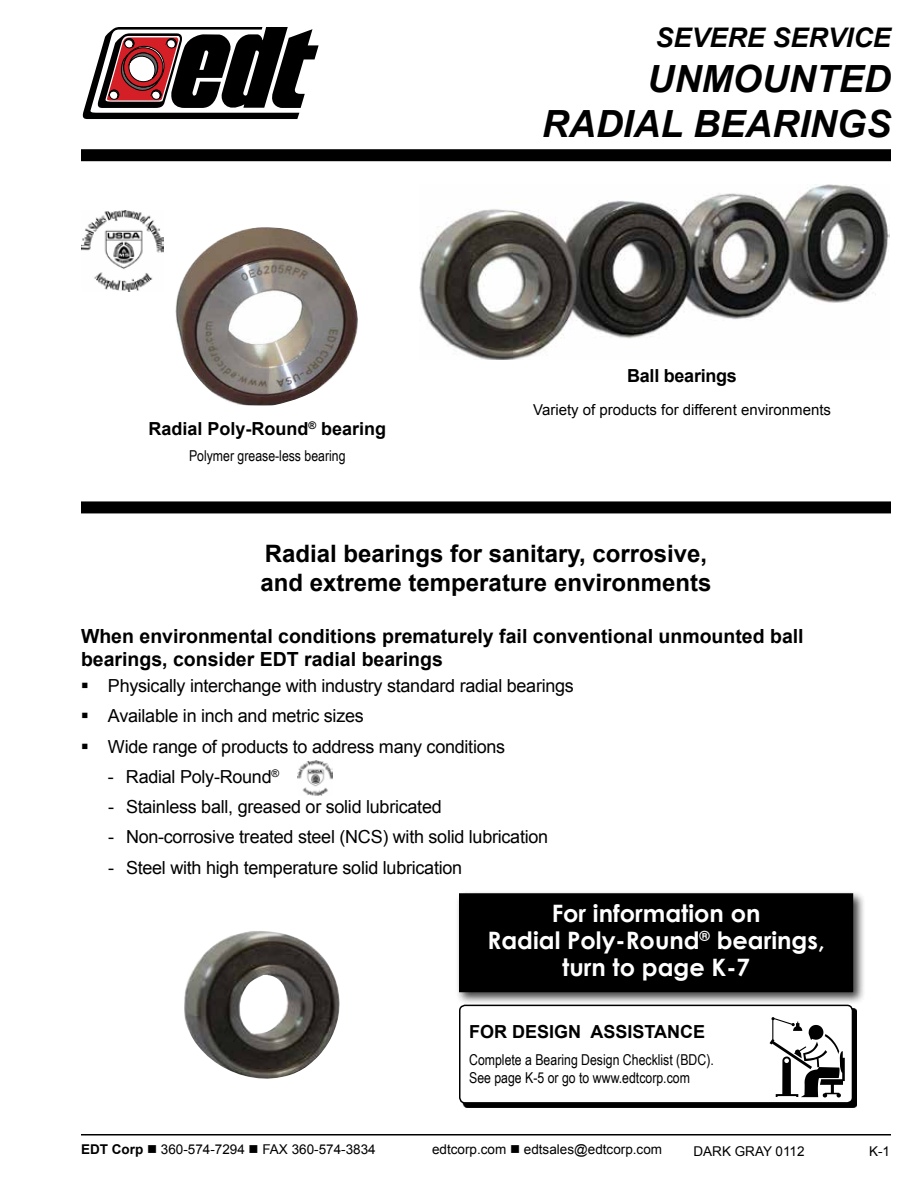
<style>
.page{position:relative;width:918px;height:1188px;background:#fff}
.page>*{position:absolute;margin:0;border:0;box-sizing:border-box;transform-origin:0 0}
.t1{font:italic 700 37.5px/45px "Arial";color:#000;text-align:right}
.t2{font:italic 700 27px "Arial";color:#000}
.t3{font:700 24px/28.8px "Arial";color:#000}
.t4{font:700 24px/27px "Century Gothic";color:#fff;text-align:center}
.t5{font:700 19.5px/23.4px "Arial";color:#000}
.t6{font:18px/30.3px "Arial";letter-spacing:-.015em;color:#000}
.t7{font:700 18px "Arial";color:#000}
.t8{font:15px/18px "Arial Narrow";color:#000}
.t9{font:15px "Arial";color:#000}
.t10{font:13.5px "Arial";color:#000}
.s1{font-weight:700}
</style>
<div class="page">
<hr style="left:81px;top:1134px;width:810px;height:2px;background:#000">
<img style="left:419px;top:185px;width:471px;height:174px">
<img style="left:175px;top:227px;width:183px;height:178px">
<img style="left:297px;top:760px;width:35px;height:36px">
<img style="left:81px;top:210px;width:83px;height:82px">
<div style="left:81px;top:501px;width:810px;height:12px;background:#000"></div>
<svg style="left:82px;top:27px;width:237px;height:92px"></svg>
<div style="left:81px;top:149px;width:810px;height:12px;background:#000"></div>
<div style="left:463px;top:1008px;width:394px;height:100px;background:#000"></div>
<div style="left:460px;top:1005px;width:392px;height:98px;background:#fff;border-radius:5px"></div>
<div style="left:459px;top:1005px;width:394px;height:99px;border:2px solid #000;border-radius:5px"></div>
<svg style="left:770px;top:1017px;width:75px;height:80px"></svg>
<img style="left:184px;top:931px;width:156px;height:148px">
<div style="left:456px;top:890px;width:410px;height:115px;background:#000;opacity:.75"></div>
<div style="left:460px;top:894px;width:392px;height:98px;background:#000"></div>
<div style="left:459px;top:893px;width:394px;height:99px;border:2px solid #000"></div>
<h2 class="t2" style="left:655px;top:19px;width:237px">SEVERE SERVICE</h2>
<h1 class="t1" style="left:542px;top:57px;width:351px">UNMOUNTED<br>RADIAL BEARINGS</h1>
<p class="t7" style="left:148px;top:416px;width:239px">Radial Poly-Round<sup>®</sup> bearing</p>
<p class="t8" style="left:189px;top:446px;width:158px">Polymer grease-less bearing</p>
<p class="t7" style="left:627px;top:364px;width:111px">Ball bearings</p>
<p class="t9" style="left:533px;top:400px;width:299px">Variety of products for different environments</p>
<h3 class="t3" style="left:261px;top:540px;width:452px">Radial bearings for sanitary, corrosive, and extreme temperature environments</h3>
<p class="t5" style="left:81px;top:625px;width:724px">When environmental conditions prematurely fail conventional unmounted ball bearings, consider EDT radial bearings</p>
<p class="t6" style="left:108px;top:671px;width:467px">Physically interchange with industry standard radial bearings<br>Available in inch and metric sizes<br>Wide range of products to address many conditions</p>
<p class="t6" style="left:108px;top:762px;width:173px">- Radial Poly-Round<sup>®</sup></p>
<p class="t6" style="left:108px;top:792px;width:335px">- Stainless ball, greased or solid lubricated</p>
<p class="t6" style="left:108px;top:822px;width:442px">- Non-corrosive treated steel (NCS) with solid lubrication</p>
<p class="t6" style="left:108px;top:852px;width:356px">- Steel with high temperature solid lubrication</p>
<h3 class="t4" style="left:487px;top:899px;width:339px">For information on<br>Radial Poly-Round<sup>®</sup> bearings, turn to page K-7</h3>
<p class="t7" style="left:469px;top:1020px;width:238px">FOR DESIGN ASSISTANCE</p>
<p class="t8" style="left:469px;top:1050px;width:246px">Complete a Bearing Design Checklist (BDC).<br>See page K-5 or go to www.edtcorp.com</p>
<p class="t10" style="left:81px;top:1141px;width:296px"><span class="s1">EDT Corp</span> ■ 360-574-7294 ■ FAX 360-574-3834</p>
<p class="t10" style="left:432px;top:1141px;width:232px">edtcorp.com ■ edtsales@edtcorp.com</p>
<p class="t10" style="left:694px;top:1142px;width:113px">DARK GRAY 0112</p>
<p class="t10" style="left:869px;top:1142px;width:23px">K-1</p>
</div>
